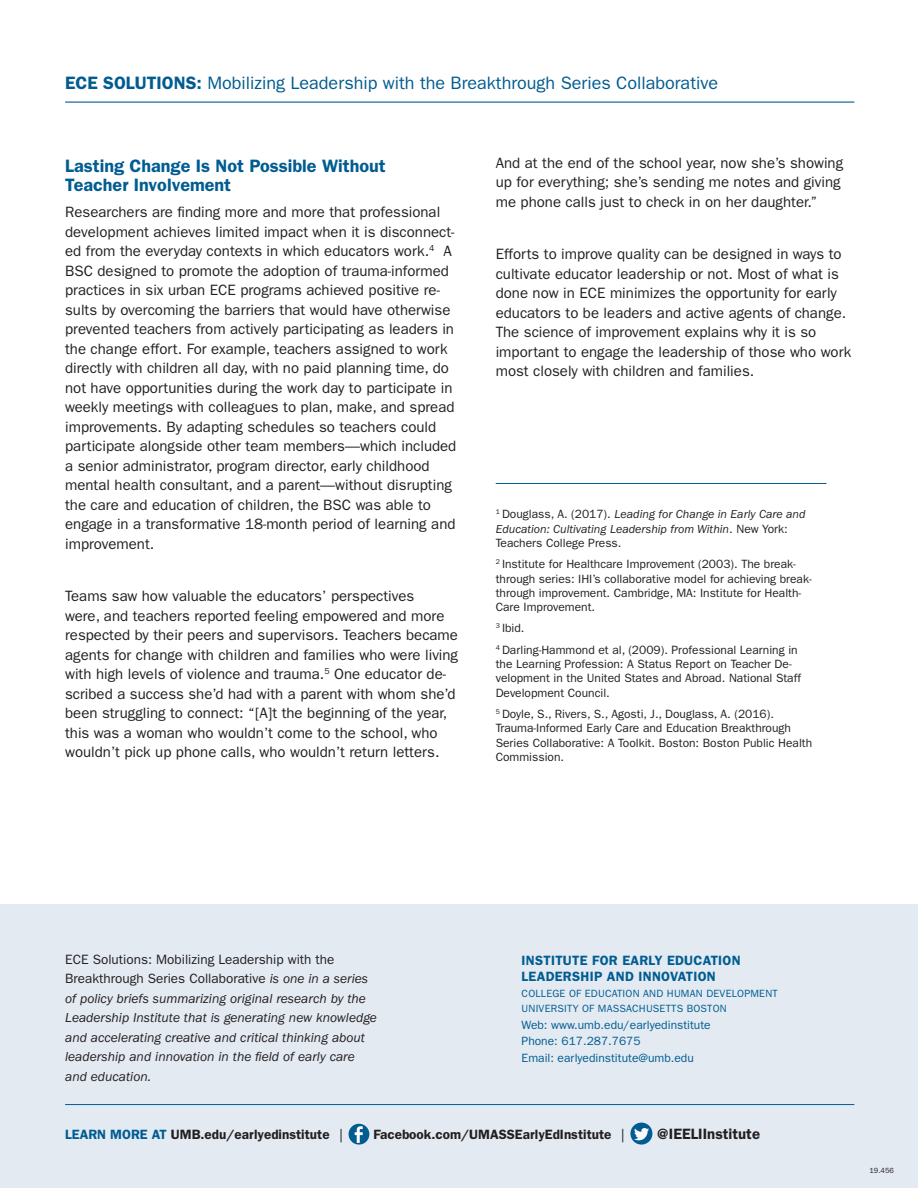
<style>
.page{position:relative;width:918px;height:1188px;background:#fff}
.page>*{position:absolute;margin:0;border:0;box-sizing:border-box;transform-origin:0 0}
.sub_head{font:18px "ITC Franklin Gothic Std";color:#005c91}
.sub_head-2{font:600 18px/19.5px "ITC Franklin Gothic Std";color:#005c91}
.sub_head-3{font:15px/19.5px "ITC Franklin Gothic Std";color:#231f20}
.sub_head-4{font:600 15px "ITC Franklin Gothic Std";color:#231f20}
.sub_head-5{font:italic 13.5px/19.5px "ITC Franklin Gothic Std";color:#231f20}
.sub_head-6{font:600 13.5px "ITC Franklin Gothic Std";color:#231f20}
.t1{font:600 13.5px/15.9px "ITC Franklin Gothic Std";letter-spacing:.02em;color:#005c91}
.Endnote_text{font:12px/14.4px "ITC Franklin Gothic Std";color:#231f20}
.Endnote_text-2{font:italic 12px/14.4px "ITC Franklin Gothic Std";color:#231f20}
.t2{font:12px "ITC Franklin Gothic Std";color:#005c91}
.t3{font:10.5px "ITC Franklin Gothic Std";letter-spacing:.02em;color:#005c91}
.sub_head-7{font:7.5px "ITC Franklin Gothic Std";color:#231f20}
.s1{font-weight:600}
.s2{font-style:normal}
.s3{color:#005c91}
.s4{font-family:"ITC Franklin Gothic Std Bk Cp";font-weight:400}
</style>
<div class="page">
<div style="left:0;top:904px;width:918px;height:284px;background:#e3eaf2"></div>
<hr style="left:65px;top:102px;width:789px;height:1px;background:#005c91">
<hr style="left:496px;top:483px;width:330px;height:1px;background:#005c91">
<div style="left:349px;top:1124px;width:20px;height:21px;background:#005c91;border-radius:50%"></div>
<svg style="left:355px;top:1126px;width:8px;height:17px"></svg>
<svg style="left:630px;top:1123px;width:22px;height:22px"></svg>
<svg style="left:634px;top:1128px;width:15px;height:12px"></svg>
<hr style="left:65px;top:1104px;width:789px;height:1px;background:#005c91">
<p class="sub_head" style="left:65px;top:72px;width:654px"><span class="s1">ECE SOLUTIONS:</span> Mobilizing Leadership with the Breakthrough Series Collaborative</p>
<p class="sub_head-2" style="left:65px;top:156px;width:322px">Lasting Change Is Not Possible Without<br>Teacher Involvement</p>
<p class="sub_head-3" style="left:65px;top:203px;width:393px">Researchers are finding more and more that professional development achieves limited impact when it is disconnect&shy;ed from the everyday contexts in which educators work.<sup>4</sup> A BSC designed to promote the adoption of trauma-informed practices in six urban ECE programs achieved positive re&shy;sults by overcoming the barriers that would have otherwise prevented teachers from actively participating as leaders in the change effort. For example, teachers assigned to work directly with children all day, with no paid planning time, do not have opportunities during the work day to participate in weekly meetings with colleagues to plan, make, and spread improvements. By adapting schedules so teachers could participate alongside other team members—which included a senior administrator, program director, early childhood mental health consultant, and a parent—without disrupting the care and education of children, the BSC was able to engage in a transformative 18-month period of learning and improvement.</p>
<p class="sub_head-3" style="left:65px;top:587px;width:394px">Teams saw how valuable the educators’ perspectives<br>were, and teachers reported feeling empowered and more respected by their peers and supervisors. Teachers became agents for change with children and families who were living with high levels of violence and trauma.<sup>5</sup> One educator de&shy;scribed a success she’d had with a parent with whom she’d been struggling to connect: “[A]t the beginning of the year, this was a woman who wouldn’t come to the school, who wouldn’t pick up phone calls, who wouldn’t return letters.</p>
<p class="sub_head-3" style="left:496px;top:153px;width:349px">And at the end of the school year, now she’s showing up for everything; she’s sending me notes and giving me phone calls just to check in on her daughter.”</p>
<p class="sub_head-3" style="left:496px;top:245px;width:357px">Efforts to improve quality can be designed in ways to cultivate educator leadership or not. Most of what is done now in ECE minimizes the opportunity for early educators to be leaders and active agents of change.<br>The science of improvement explains why it is so important to engage the leadership of those who work most closely with children and families.</p>
<p class="Endnote_text-2" style="left:496px;top:507px;width:311px"><sup>1</sup> <span class="s2">Douglass, A. (2017).</span> Leading for Change in Early Care and<br>Education: Cultivating Leadership from Within<span class="s2">. New York:<br>Teachers College Press.</span></p>
<p class="Endnote_text" style="left:496px;top:557px;width:317px"><sup>2</sup> Institute for Healthcare Improvement (2003). The break&shy;through series: IHI’s collaborative model for achieving break&shy;through improvement. Cambridge, MA: Institute for Health-Care Improvement.</p>
<p class="Endnote_text" style="left:496px;top:621px;width:30px"><sup>3</sup> Ibid.</p>
<p class="Endnote_text" style="left:496px;top:642px;width:307px"><sup>4</sup> Darling-Hammond et al, (2009). Professional Learning in the Learning Profession: A Status Report on Teacher De&shy;velopment in the United States and Abroad. National Staff Development Council.</p>
<p class="Endnote_text" style="left:496px;top:707px;width:318px"><sup>5</sup> Doyle, S., Rivers, S., Agosti, J., Douglass, A. (2016).<br>Trauma-Informed Early Care and Education Breakthrough Series Collaborative: A Toolkit. Boston: Boston Public Health Commission.</p>
<p class="sub_head-5" style="left:65px;top:950px;width:313px"><span class="s2">ECE Solutions: Mobilizing Leadership with the Breakthrough Series Collaborative</span> is one in a series of policy briefs summarizing original research by the Leadership Institute that is generating new knowledge and accelerating creative and critical thinking about leadership and innovation in the field of early care and education.</p>
<p class="t1" style="left:522px;top:952px;width:221px">INSTITUTE FOR EARLY EDUCATION<br>LEADERSHIP AND INNOVATION</p>
<p class="t3" style="left:522px;top:987px;width:258px">COLLEGE OF EDUCATION AND HUMAN DEVELOPMENT</p>
<p class="t3" style="left:522px;top:1003px;width:207px">UNIVERSITY OF MASSACHUSETTS BOSTON</p>
<p class="t2" style="left:522px;top:1018px;width:191px">Web: www.umb.edu/earlyedinstitute</p>
<p class="t2" style="left:522px;top:1034px;width:121px">Phone: 617.287.7675</p>
<p class="t2" style="left:522px;top:1051px;width:174px">Email: earlyedinstitute@umb.edu</p>
<p class="sub_head-6" style="left:65px;top:1126px;width:281px"><span class="s3">LEARN MORE AT</span> UMB.edu/earlyedinstitute <span class="s4">|</span></p>
<p class="sub_head-6" style="left:373px;top:1126px;width:254px">Facebook.com/UMASSEarlyEdInstitute <span class="s4">|</span></p>
<p class="sub_head-4" style="left:657px;top:1125px;width:105px">@IEELIInstitute</p>
<p class="sub_head-7" style="left:869px;top:1166px;width:26px">19.456</p>
</div>
